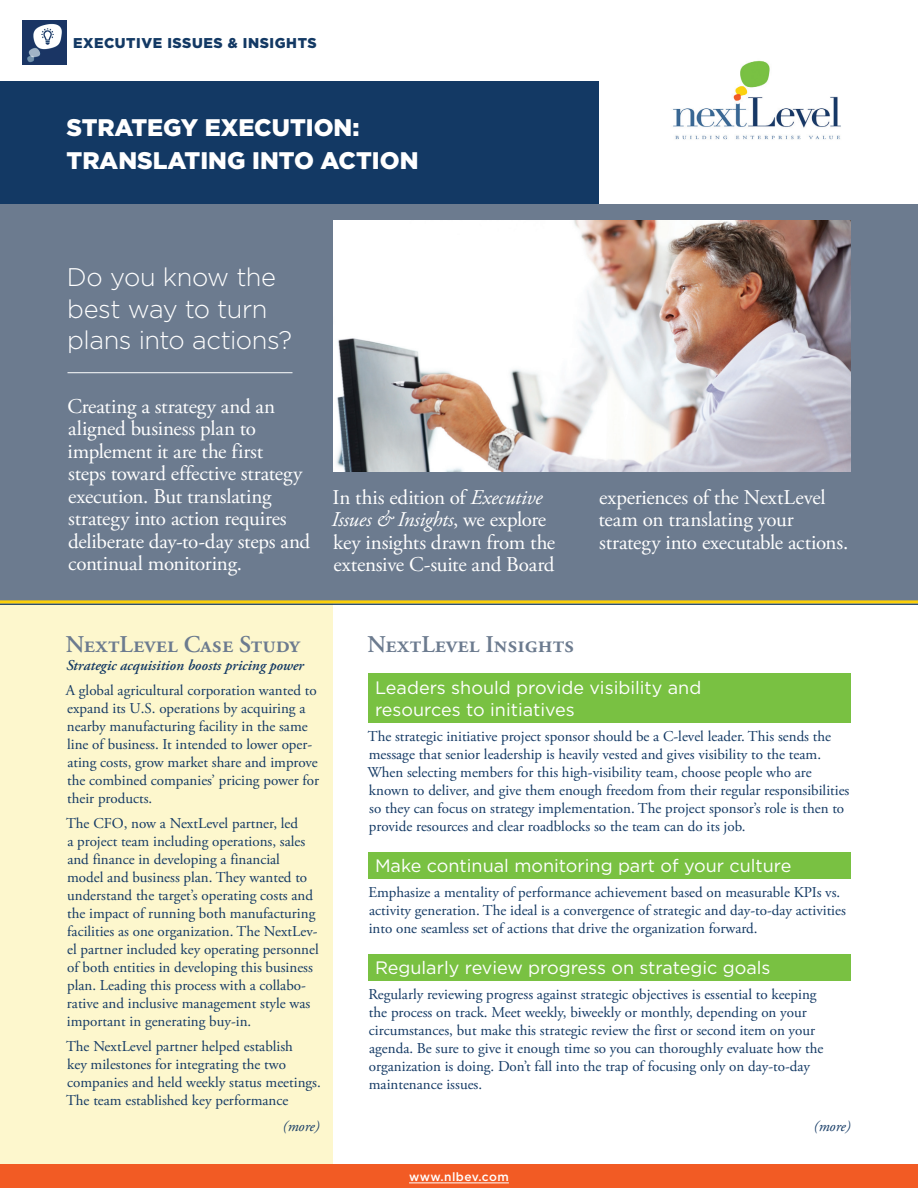
<style>
.page{position:relative;width:918px;height:1188px;background:#fff}
.page>*{position:absolute;margin:0;border:0;box-sizing:border-box;transform-origin:0 0}
.t1{font:300 25.5px/31.5px "Gotham";letter-spacing:-.02em;color:#fff}
.t2{font:900 24px/33px "Gotham";color:#fff}
.t3{font:600 24px "Adobe Garamond Pro";color:#6c7b8f}
.t4{font:21px/22.5px "Adobe Garamond Pro";letter-spacing:-.01em;color:#fff}
.t5{font:18px/21.6px "Gotham";color:#fff}
.t6{font:15px/18px "Adobe Garamond Pro";color:#133964}
.t7{font:italic 600 15px "Adobe Garamond Pro";color:#133964}
.t8{font:italic 15px "Adobe Garamond Pro";color:#133964}
.t9{font:900 14.25px "Gotham";letter-spacing:.04em;color:#133964}
.t10{font:500 12px "Gotham";letter-spacing:.035em;color:#fff}
.s1{font-style:italic}
</style>
<div class="page">
<div style="left:0;top:603px;width:333px;height:574px;background:#fdf7cd"></div>
<div style="left:0;top:204px;width:918px;height:397px;background:#6c7b8f"></div>
<div style="left:0;top:81px;width:598px;height:123px;background:#133964"></div>
<img style="left:23px;top:21px;width:44px;height:43px">
<hr style="left:68px;top:372px;width:224px;height:1px;background:#fff">
<img style="left:673px;top:60px;width:168px;height:80px">
<hr style="left:0;top:603px;width:918px;height:2px;background:#133964">
<hr style="left:0;top:600px;width:918px;height:3px;background:#fcd00a">
<div style="left:368px;top:673px;width:482px;height:50px;background:#79c142"></div>
<div style="left:368px;top:852px;width:482px;height:27px;background:#79c142"></div>
<div style="left:368px;top:954px;width:482px;height:27px;background:#79c142"></div>
<img style="left:333px;top:221px;width:517px;height:250px">
<div style="left:0;top:1165px;width:918px;height:23px;background:#f25b24"></div>
<hr style="left:409px;top:1183px;width:100px;height:1px;background:#fff">
<p class="t9" style="left:73px;top:33px;width:245px">EXECUTIVE ISSUES &amp; INSIGHTS</p>
<h2 class="t2" style="left:67px;top:110px;width:354px">STRATEGY EXECUTION:<br>TRANSLATING INTO ACTION</h2>
<h1 class="t1" style="left:67px;top:261px;width:227px">Do you know the best way to turn plans into actions?</h1>
<h3 class="t4" style="left:67px;top:396px;width:244px">Creating a strategy and an aligned business plan to implement it are the first<br>steps toward effective strategy execution. But translating strategy into action requires deliberate day-to-day steps and continual monitoring.</h3>
<h3 class="t4" style="left:332px;top:487px;width:225px">In this edition of <span class="s1">Executive<br>Issues &amp; Insights</span>, we explore key insights drawn from the extensive C-suite and Board</h3>
<h3 class="t4" style="left:598px;top:487px;width:251px">experiences of the NextLevel team on translating your strategy into executable actions.</h3>
<h2 class="t3" style="left:66px;top:631px;width:236px">NextLevel Case Study</h2>
<p class="t7" style="left:66px;top:657px;width:239px">Strategic acquisition boosts pricing power</p>
<p class="t6" style="left:66px;top:682px;width:255px">A global agricultural corporation wanted to expand its U.S. operations by acquiring a nearby manufacturing facility in the same line of business. It intended to lower oper&shy;ating costs, grow market share and improve the combined companies’ pricing power for their products.</p>
<p class="t6" style="left:66px;top:815px;width:254px">The CFO, now a NextLevel partner, led<br>a project team including operations, sales and finance in developing a financial model and business plan. They wanted to understand the target’s operating costs and the impact of running both manufacturing facilities as one organization. The NextLev&shy;el partner included key operating personnel of both entities in developing this business plan. Leading this process with a collabo&shy;rative and inclusive management style was important in generating buy-in.</p>
<p class="t6" style="left:66px;top:1037px;width:256px">The NextLevel partner helped establish<br>key milestones for integrating the two companies and held weekly status meetings.<br>The team established key performance</p>
<h2 class="t3" style="left:367px;top:631px;width:208px">NextLevel Insights</h2>
<p class="t5" style="left:375px;top:677px;width:328px">Leaders should provide visibility and resources to initiatives</p>
<p class="t6" style="left:367px;top:727px;width:484px">The strategic initiative project sponsor should be a C-level leader. This sends the message that senior leadership is heavily vested and gives visibility to the team.<br>When selecting members for this high-visibility team, choose people who are known to deliver, and give them enough freedom from their regular responsibilities so they can focus on strategy implementation. The project sponsor’s role is then to provide resources and clear roadblocks so the team can do its job.</p>
<p class="t5" style="left:375px;top:855px;width:418px">Make continual monitoring part of your culture</p>
<p class="t6" style="left:368px;top:883px;width:479px">Emphasize a mentality of performance achievement based on measurable KPIs vs. activity generation. The ideal is a convergence of strategic and day-to-day activities into one seamless set of actions that drive the organization forward.</p>
<p class="t5" style="left:375px;top:957px;width:397px">Regularly review progress on strategic goals</p>
<p class="t6" style="left:368px;top:985px;width:457px">Regularly reviewing progress against strategic objectives is essential to keeping the process on track. Meet weekly, biweekly or monthly, depending on your circumstances, but make this strategic review the first or second item on your agenda. Be sure to give it enough time so you can thoroughly evaluate how the organization is doing. Don’t fall into the trap of focusing only on day-to-day maintenance issues.</p>
<p class="t8" style="left:283px;top:1118px;width:38px">(more)</p>
<p class="t8" style="left:814px;top:1118px;width:38px">(more)</p>
<p class="t10" style="left:409px;top:1169px;width:101px">www.nlbev.com</p>
</div>
